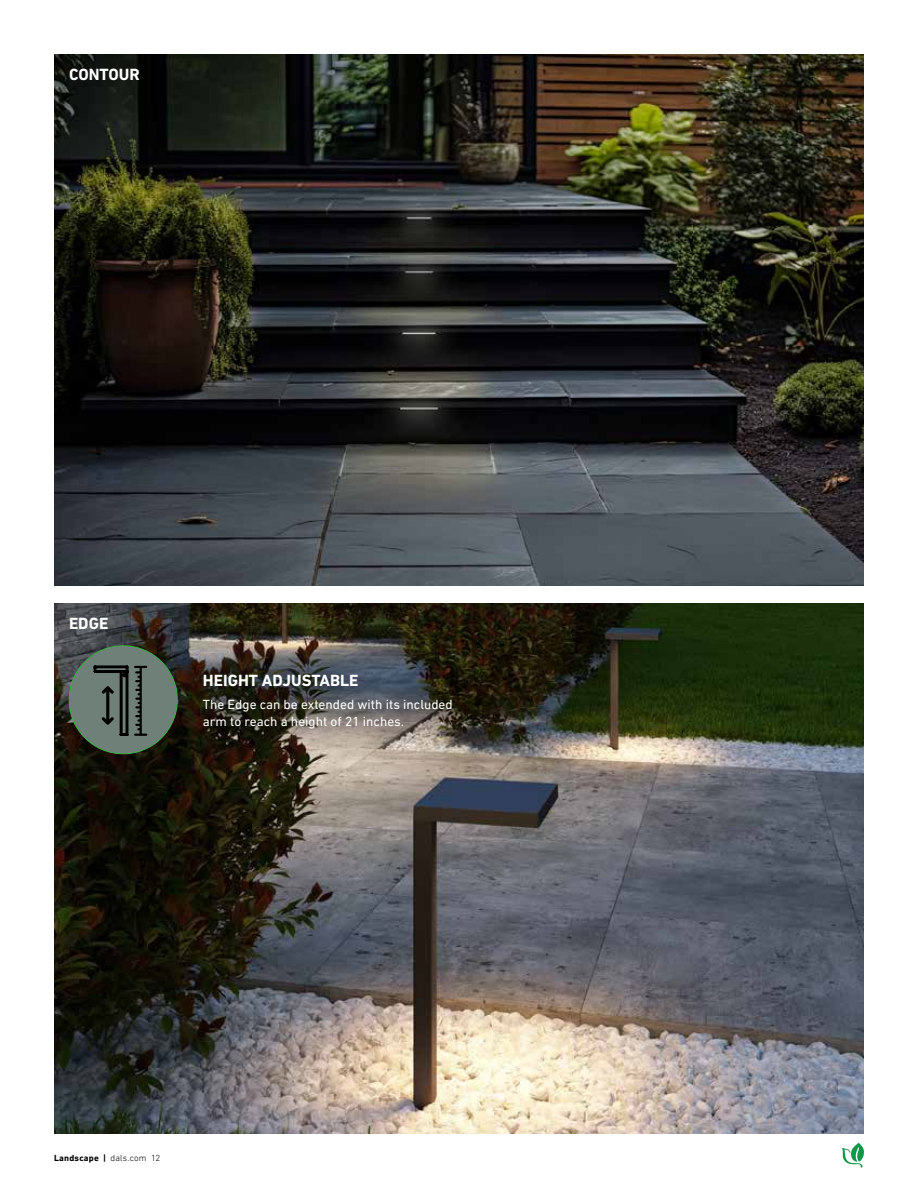
<style>
.page{position:relative;width:918px;height:1188px;background:#fff}
.page>*{position:absolute;margin:0;border:0;box-sizing:border-box;transform-origin:0 0}
.t1{font:700 16.5px "DIN Next LT Pro";color:#fff}
.t2{font:13.5px/16.2px "DIN Next LT Pro";color:#fff}
.t3{font:700 9px "DIN Next LT Pro";letter-spacing:.025em;color:#000}
.s1{font-weight:300}
</style>
<div class="page">
<svg style="left:842px;top:1143px;width:22px;height:25px"></svg>
<img style="left:54px;top:603px;width:810px;height:531px">
<img style="left:54px;top:54px;width:810px;height:531px">
<img style="left:175px;top:645px;width:304px;height:110px">
<div style="left:69px;top:646px;width:108px;height:108px;background:#6f8078;border-radius:50%"></div>
<svg style="left:93px;top:665px;width:54px;height:71px"></svg>
<p class="t1" style="left:69px;top:65px;width:72px">CONTOUR</p>
<p class="t1" style="left:69px;top:614px;width:41px">EDGE</p>
<p class="t1" style="left:203px;top:671px;width:157px">HEIGHT ADJUSTABLE</p>
<p class="t2" style="left:203px;top:696px;width:251px">The Edge can be extended with its included arm to reach a height of 21 inches.</p>
<p class="t3" style="left:54px;top:1153px;width:108px">Landscape | <span class="s1">dals.com 12</span></p>
</div>
